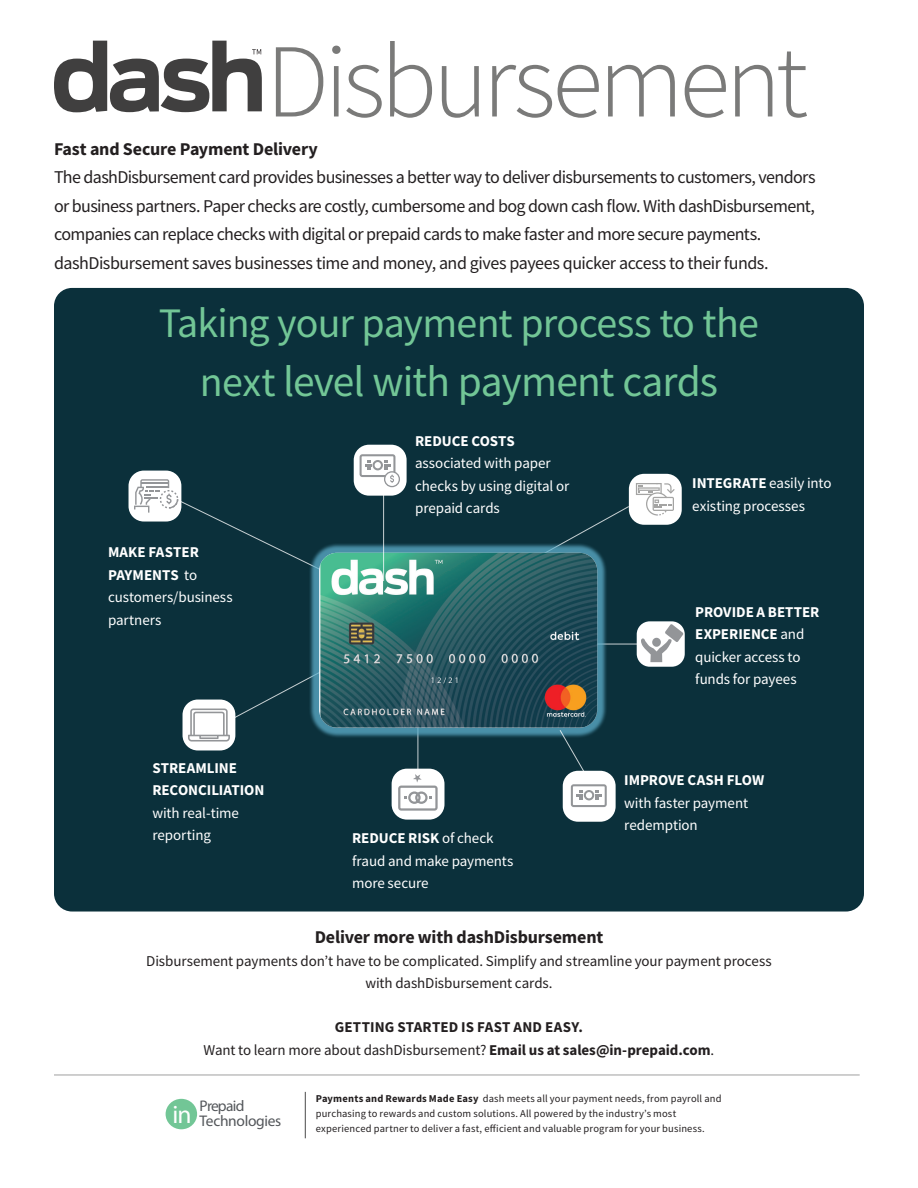
<style>
.page{position:relative;width:918px;height:1188px;background:#fff}
.page>*{position:absolute;margin:0;border:0;box-sizing:border-box;transform-origin:0 0}
.t1{font:300 105px "Source Sans Pro";letter-spacing:-.045em;color:#7a7a79}
.t2{font:43.5px "Source Sans Pro";letter-spacing:-.02em;color:#72c696}
.t3{font:42px "Source Sans Pro";letter-spacing:-.02em;color:#72c696}
.t4{font:25.5px "Myriad Pro";color:#fff}
.t5{font:18px/28.5px "Source Sans Pro";letter-spacing:-.035em;color:#231f20}
.t6{font:700 18px "Source Sans Pro";letter-spacing:-.01em;color:#231f20}
.t7{font:15.45px/14.9px "Myriad Pro";letter-spacing:-.025em;color:#53565a}
.t8{font:15px/22.5px "Source Sans Pro";letter-spacing:-.005em;color:#fff}
.t9{font:15px/22.5px "Source Sans Pro";letter-spacing:-.005em;color:#231f20;text-align:center}
.t10{font:700 15px/22.5px "Source Sans Pro";letter-spacing:.01em;color:#231f20;text-align:center}
.t11{font:700 15px/22.5px "Source Sans Pro";letter-spacing:-.005em;color:#fff}
.t12{font:10.5px/15px "Source Sans Pro";letter-spacing:.015em;color:#231f20}
.s1{font-size:42px}
.s2{font-weight:700}
.s3{font-weight:400}
</style>
<div class="page">
<div style="left:54px;top:288px;width:810px;height:624px;background:#0b303b;border-radius:18px"></div>
<hr style="left:54px;top:1075px;width:806px;height:1px;background:#a09f9f">
<hr style="left:418px;top:721px;width:1px;height:50px;background:#fff">
<hr style="left:538px;top:644px;width:102px;height:1px;background:#fff">
<div style="left:637px;top:621px;width:48px;height:46px;background:#fff;border-radius:13px"></div>
<svg style="left:562px;top:506px;width:68px;height:37px"></svg>
<div style="left:309px;top:543px;width:299px;height:196px;background:#5eb0cd;opacity:.75"></div>
<img style="left:320px;top:553px;width:277px;height:175px">
<div style="left:392px;top:769px;width:52px;height:51px;background:#fff;border-radius:15px"></div>
<svg style="left:398px;top:774px;width:40px;height:37px"></svg>
<div style="left:166px;top:1099px;width:31px;height:30px;background:#72c696;border-radius:50%"></div>
<hr style="left:305px;top:1092px;width:1px;height:46px;background:#494a4a">
<div style="left:183px;top:700px;width:52px;height:50px;background:#fff;border-radius:15px"></div>
<div style="left:129px;top:471px;width:52px;height:51px;background:#fff;border-radius:15px"></div>
<svg style="left:134px;top:479px;width:214px;height:104px"></svg>
<hr style="left:383px;top:475px;width:1px;height:106px;background:#fff">
<div style="left:354px;top:445px;width:53px;height:51px;background:#fff;border-radius:15px"></div>
<div style="left:563px;top:771px;width:53px;height:51px;background:#fff;border-radius:15px"></div>
<svg style="left:559px;top:729px;width:27px;height:46px"></svg>
<svg style="left:571px;top:784px;width:36px;height:23px"></svg>
<div style="left:629px;top:474px;width:53px;height:51px;background:#fff;border-radius:15px"></div>
<svg style="left:54px;top:41px;width:208px;height:71px"></svg>
<svg style="left:188px;top:653px;width:166px;height:89px"></svg>
<svg style="left:636px;top:483px;width:39px;height:33px"></svg>
<svg style="left:641px;top:624px;width:42px;height:38px"></svg>
<div style="left:384px;top:471px;width:16px;height:16px;border:1px solid #939598;border-radius:50%"></div>
<svg style="left:360px;top:454px;width:35px;height:29px"></svg>
<h1 class="t1" style="left:266px;top:17px;width:544px">Disbursement</h1>
<p class="t6" style="left:54px;top:137px;width:265px">Fast and Secure Payment Delivery</p>
<p class="t5" style="left:54px;top:163px;width:763px">The dashDisbursement card provides businesses a better way to deliver disbursements to customers, vendors or business partners. Paper checks are costly, cumbersome and bog down cash flow. With dashDisbursement, companies can replace checks with digital or prepaid cards to make faster and more secure payments. dashDisbursement saves businesses time and money, and gives payees quicker access to their funds.</p>
<h3 class="t3" style="left:159px;top:296px;width:602px">Taking your payment process to the</h3>
<h2 class="t2" style="left:200px;top:353px;width:520px"><span class="s1">next</span> level with payment cards</h2>
<p class="t8" style="left:108px;top:541px;width:126px"><span class="s2">MAKE FASTER<br>PAYMENTS</span> to customers/business partners</p>
<p class="t11" style="left:152px;top:756px;width:113px">STREAMLINE<br>RECONCILIATION</p>
<p class="t8" style="left:152px;top:801px;width:88px">with real-time reporting</p>
<p class="t11" style="left:415px;top:429px;width:101px">REDUCE COSTS</p>
<p class="t8" style="left:415px;top:452px;width:156px">associated with paper checks by using digital or prepaid cards</p>
<p class="t8" style="left:352px;top:827px;width:163px"><span class="s2">REDUCE RISK</span> of check fraud and make payments more secure</p>
<p class="t8" style="left:692px;top:472px;width:141px"><span class="s2">INTEGRATE</span> easily into existing processes</p>
<p class="t8" style="left:695px;top:601px;width:126px"><span class="s2">PROVIDE A BETTER<br>EXPERIENCE</span> and quicker access to funds for payees</p>
<p class="t11" style="left:624px;top:769px;width:142px">IMPROVE CASH FLOW</p>
<p class="t8" style="left:624px;top:791px;width:125px">with faster payment redemption</p>
<p class="t6" style="left:315px;top:925px;width:290px">Deliver more with dashDisbursement</p>
<p class="t9" style="left:146px;top:950px;width:627px">Disbursement payments don’t have to be complicated. Simplify and streamline your payment process with dashDisbursement cards.</p>
<p class="t10" style="left:204px;top:1016px;width:512px">GETTING STARTED IS FAST AND EASY.<br><span class="s3">Want to learn more about dashDisbursement?</span> Email us at sales@in-prepaid.com<span class="s3">.</span></p>
<h3 class="t4" style="left:173px;top:1099px;width:21px">in</h3>
<p class="t12" style="left:316px;top:1091px;width:407px"><span class="s2">Payments and Rewards Made Easy</span> dash meets all your payment needs, from payroll and purchasing to rewards and custom solutions. All powered by the industry’s most experienced partner to deliver a fast, efficient and valuable program for your business.</p>
<p class="t7" style="left:200px;top:1098px;width:83px">Prepaid<br>Technologies</p>
</div>
